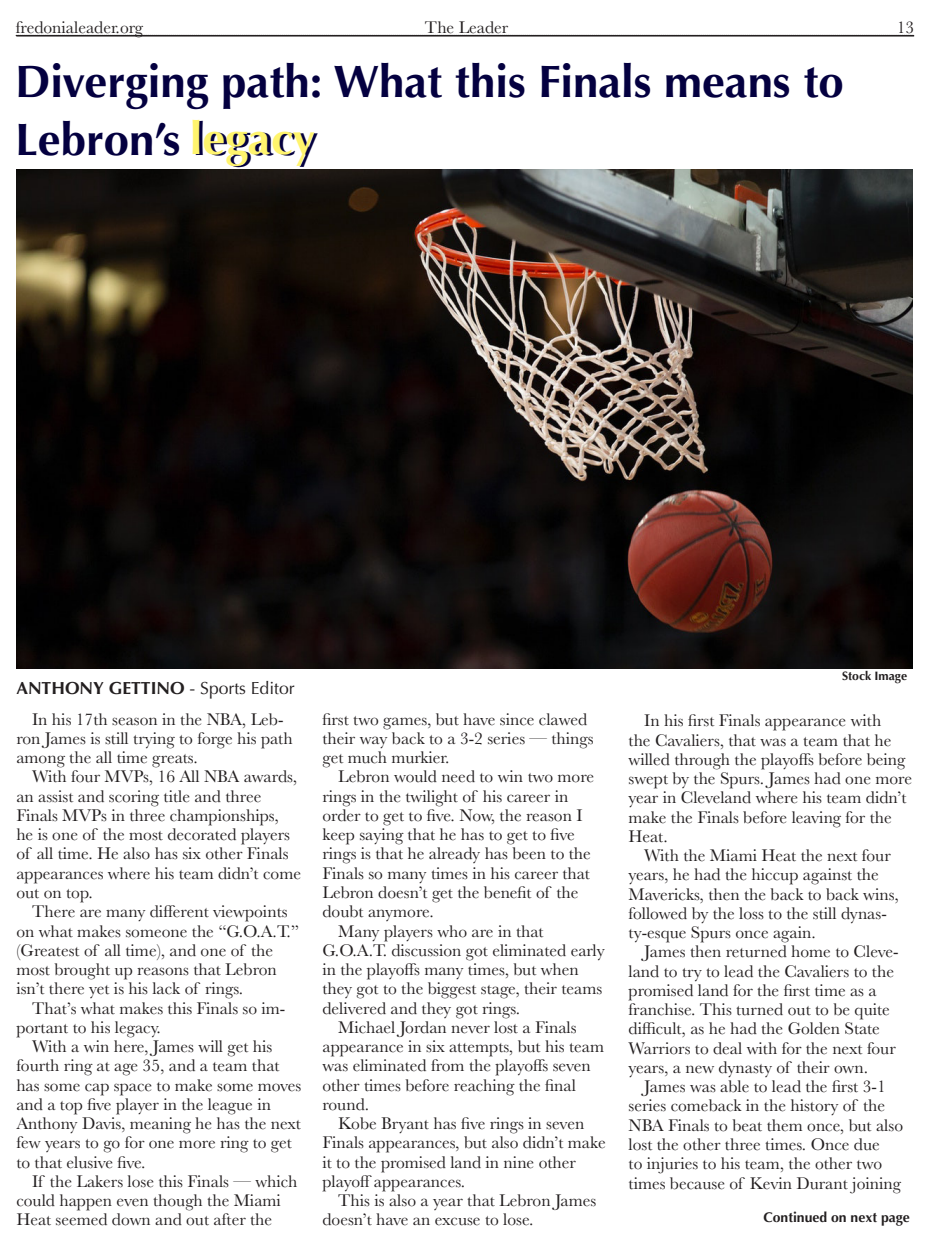
<style>
.page{position:relative;width:930px;height:1245px;background:#fff}
.page>*{position:absolute;margin:0;border:0;box-sizing:border-box;transform-origin:0 0}
.t1{font:700 45.5px/58.8px "Optima";color:#040040}
.t2{font:17.5px/19.2px "Baskerville";color:#231f20}
.t3{font:700 17.5px "Optima";color:#231f20}
.t4{font:700 14px "Optima";color:#231f20}
.t5{font:700 12.25px "Optima";color:#231f20}
.s1{color:#fff46d}
.s2{font-weight:400}
</style>
<div class="page">
<svg style="left:15px;top:35px;width:899px;height:2px"></svg>
<img style="left:17px;top:170px;width:895px;height:498px">
<p class="t2" style="left:16px;top:18px;width:129px">fredonialeader.org</p>
<p class="t2" style="left:425px;top:18px;width:85px">The Leader</p>
<p class="t2" style="left:896px;top:18px;width:19px">13</p>
<p class="t1" style="left:15px;top:52px;width:830px">Diverging path: What this Finals means to<br>Lebron’s <span class="s1">legacy</span></p>
<p class="t3" style="left:16px;top:677px;width:280px">ANTHONY GETTINO <span class="s2">- Sports Editor</span></p>
<p class="t2" style="left:16px;top:709px;width:278px;text-indent:16px">In his 17th season in the NBA, Leb&shy;ron James is still trying to forge his path among the all time greats.</p>
<p class="t2" style="left:16px;top:767px;width:286px;text-indent:16px">With four MVPs, 16 All NBA awards, an assist and scoring title and three Finals MVPs in three championships,<br>he is one of the most decorated players of all time. He also has six other Finals appearances where his team didn’t come out on top.</p>
<p class="t2" style="left:16px;top:902px;width:284px;text-indent:16px">There are many different viewpoints on what makes someone the “G.O.A.T.” (Greatest of all time), and one of the most brought up reasons that Lebron isn’t there yet is his lack of rings.</p>
<p class="t2" style="left:16px;top:998px;width:270px;text-indent:16px">That’s what makes this Finals so im&shy;portant to his legacy.</p>
<p class="t2" style="left:16px;top:1036px;width:286px;text-indent:16px">With a win here, James will get his fourth ring at age 35, and a team that has some cap space to make some moves and a top five player in the league in Anthony Davis, meaning he has the next few years to go for one more ring to get to that elusive five.</p>
<p class="t2" style="left:16px;top:1171px;width:282px;text-indent:16px">If the Lakers lose this Finals — which could happen even though the Miami<br>Heat seemed down and out after the</p>
<p class="t2" style="left:322px;top:709px;width:272px">first two games, but have since clawed their way back to a 3-2 series — things get much murkier.</p>
<p class="t2" style="left:322px;top:767px;width:273px;text-indent:16px">Lebron would need to win two more rings in the twilight of his career in order to get to five. Now, the reason I keep saying that he has to get to five rings is that he already has been to the Finals so many times in his career that Lebron doesn’t get the benefit of the doubt anymore.</p>
<p class="t2" style="left:322px;top:921px;width:284px;text-indent:16px">Many players who are in that G.O.A.T. discussion got eliminated early in the playoffs many times, but when they got to the biggest stage, their teams delivered and they got rings.</p>
<p class="t2" style="left:322px;top:1017px;width:283px;text-indent:16px">Michael Jordan never lost a Finals appearance in six attempts, but his team was eliminated from the playoffs seven other times before reaching the final round.</p>
<p class="t2" style="left:322px;top:1113px;width:285px;text-indent:16px">Kobe Bryant has five rings in seven Finals appearances, but also didn’t make it to the promised land in nine other playoff appearances.</p>
<p class="t2" style="left:322px;top:1190px;width:275px;text-indent:16px">This is also a year that Lebron James doesn’t have an excuse to lose.</p>
<p class="t5" style="left:841px;top:668px;width:67px">Stock Image</p>
<p class="t2" style="left:628px;top:711px;width:285px;text-indent:16px">In his first Finals appearance with<br>the Cavaliers, that was a team that he willed through the playoffs before being swept by the Spurs. James had one more year in Cleveland where his team didn’t make the Finals before leaving for the Heat.</p>
<p class="t2" style="left:628px;top:846px;width:271px;text-indent:16px">With the Miami Heat the next four years, he had the hiccup against the Mavericks, then the back to back wins, followed by the loss to the still dynas&shy;ty-esque Spurs once again.</p>
<p class="t2" style="left:628px;top:942px;width:271px;text-indent:16px">James then returned home to Cleve&shy;land to try to lead the Cavaliers to the promised land for the first time as a franchise. This turned out to be quite difficult, as he had the Golden State Warriors to deal with for the next four years, a new dynasty of their own.</p>
<p class="t2" style="left:628px;top:1077px;width:276px;text-indent:16px">James was able to lead the first 3-1 series comeback in the history of the NBA Finals to beat them once, but also lost the other three times. Once due<br>to injuries to his team, the other two times because of Kevin Durant joining</p>
<p class="t4" style="left:763px;top:1209px;width:148px">Continued on next page</p>
</div>
